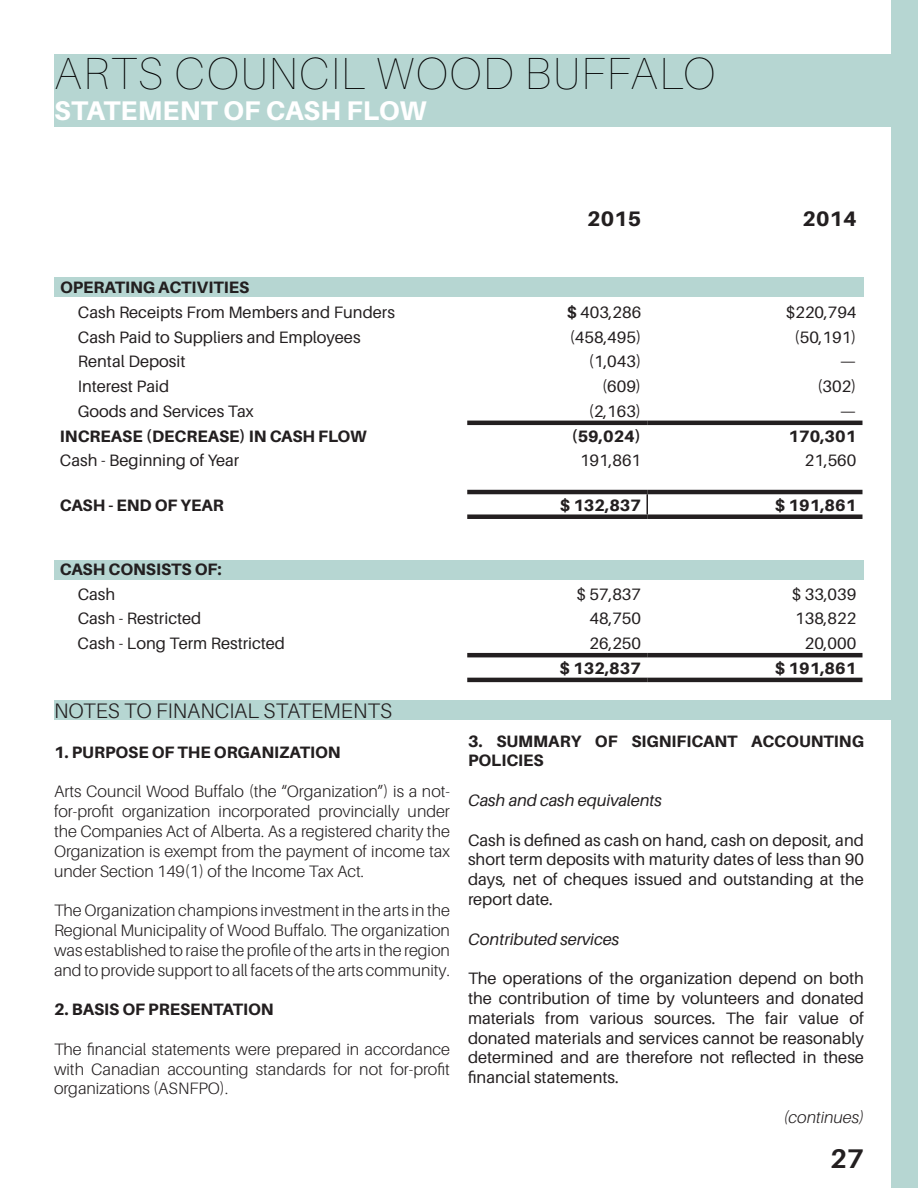
<style>
.page{position:relative;width:918px;height:1188px;background:#fff}
.page>*{position:absolute;margin:0;border:0;box-sizing:border-box;transform-origin:0 0}
.t1{font:200 45px "Aileron";letter-spacing:.035em;color:#000}
.t2{font:800 27px "Aileron";letter-spacing:.01em;color:#fff}
.t3{font:700 27px "Aileron";color:#231f20}
.t4{font:300 21px "Aileron";color:#231f20}
.t5{font:800 21px "Aileron";color:#231f20}
.t6{font:16.5px/19.8px "Aileron";color:#231f20;text-align:justify}
.t7{font:300 16.5px/19.8px "Aileron";color:#231f20;text-align:justify}
.t8{font:800 16.5px "Aileron";color:#231f20}
.t9{font:italic 16.5px "Aileron";color:#231f20}
.t10{font:italic 300 16.5px "Aileron";color:#231f20}
.s1{font-weight:700}
</style>
<div class="page">
<div style="left:54px;top:54px;width:851px;height:72px;background:#b6d6d2"></div>
<div style="left:54px;top:278px;width:810px;height:19px;background:#b6d6d2"></div>
<div style="left:54px;top:560px;width:810px;height:20px;background:#b6d6d2"></div>
<div style="left:54px;top:700px;width:852px;height:20px;background:#b6d6d2"></div>
<hr style="left:467px;top:421px;width:180px;height:4px;background:#231f20">
<hr style="left:647px;top:421px;width:215px;height:4px;background:#231f20">
<hr style="left:467px;top:653px;width:180px;height:4px;background:#231f20">
<hr style="left:647px;top:653px;width:215px;height:4px;background:#231f20">
<hr style="left:467px;top:678px;width:180px;height:4px;background:#231f20">
<hr style="left:647px;top:678px;width:215px;height:4px;background:#231f20">
<hr style="left:646px;top:494px;width:2px;height:20px;background:#231f20">
<hr style="left:467px;top:490px;width:180px;height:4px;background:#231f20">
<hr style="left:647px;top:490px;width:215px;height:4px;background:#231f20">
<div style="left:467px;top:514px;width:180px;height:5px;background:#231f20"></div>
<div style="left:647px;top:514px;width:215px;height:5px;background:#231f20"></div>
<h1 class="t1" style="left:54px;top:48px;width:182px">ARTS COUN</h1>
<h1 class="t1" style="left:299px;top:48px;width:113px">CIL WOO</h1>
<h1 class="t1" style="left:483px;top:48px;width:69px">D BUFFALO</h1>
<h2 class="t2" style="left:54px;top:95px;width:370px">STATEMENT OF CASH FLOW</h2>
<p class="t5" style="left:587px;top:206px;width:55px">2015</p>
<p class="t5" style="left:803px;top:206px;width:55px">2014</p>
<p class="t8" style="left:60px;top:278px;width:35px">OPERATING</p>
<p class="t8" style="left:158px;top:278px;width:33px">ACTIVITIES</p>
<p class="t6" style="left:78px;top:302px;width:319px">Cash Receipts From Members and Funders</p>
<p class="t6" style="left:567px;top:302px;width:76px"><span class="s1">$</span> 403,286</p>
<p class="t6" style="left:786px;top:302px;width:72px">$220,794</p>
<p class="t6" style="left:78px;top:327px;width:284px">Cash Paid to Suppliers and Employees</p>
<p class="t6" style="left:570px;top:327px;width:73px">(458,495)</p>
<p class="t6" style="left:795px;top:327px;width:63px">(50,191)</p>
<p class="t6" style="left:78px;top:352px;width:109px">Rental Deposit</p>
<p class="t6" style="left:589px;top:352px;width:54px">(1,043)</p>
<p class="t6" style="left:840px;top:352px;width:18px">—</p>
<p class="t6" style="left:78px;top:377px;width:93px">Interest Paid</p>
<p class="t6" style="left:602px;top:377px;width:41px">(609)</p>
<p class="t6" style="left:817px;top:377px;width:41px">(302)</p>
<p class="t6" style="left:78px;top:401px;width:178px">Goods and Services Tax</p>
<p class="t6" style="left:589px;top:401px;width:54px">(2,163)</p>
<p class="t6" style="left:840px;top:401px;width:18px">—</p>
<p class="t8" style="left:60px;top:426px;width:41px">INCREASE</p>
<p class="t8" style="left:146px;top:426px;width:52px">(DECREASE</p>
<p class="t8" style="left:240px;top:426px;width:54px">) IN CASH</p>
<p class="t8" style="left:318px;top:426px;width:12px">FLO</p>
<p class="t8" style="left:350px;top:426px;width:18px">W</p>
<p class="t8" style="left:571px;top:426px;width:71px">(59,024)</p>
<p class="t8" style="left:789px;top:426px;width:69px">170,301</p>
<p class="t6" style="left:60px;top:451px;width:181px">Cash - Beginning of Year</p>
<p class="t6" style="left:580px;top:451px;width:63px">191,861</p>
<p class="t6" style="left:805px;top:451px;width:53px">21,560</p>
<p class="t8" style="left:60px;top:496px;width:24px">CASH</p>
<p class="t8" style="left:108px;top:496px;width:21px">- END</p>
<p class="t8" style="left:155px;top:496px;width:38px">OF YEAR</p>
<p class="t8" style="left:560px;top:496px;width:83px">$ 132,837</p>
<p class="t8" style="left:775px;top:496px;width:83px">$ 191,861</p>
<p class="t8" style="left:60px;top:560px;width:24px">CASH</p>
<p class="t8" style="left:108px;top:560px;width:23px">CONSISTS</p>
<p class="t8" style="left:195px;top:560px;width:28px">OF :</p>
<p class="t6" style="left:78px;top:584px;width:39px">Cash</p>
<p class="t6" style="left:576px;top:584px;width:66px">$ 57,837</p>
<p class="t6" style="left:792px;top:584px;width:66px">$ 33,039</p>
<p class="t6" style="left:78px;top:609px;width:125px">Cash - Restricted</p>
<p class="t6" style="left:590px;top:609px;width:53px">48,750</p>
<p class="t6" style="left:795px;top:609px;width:63px">138,822</p>
<p class="t6" style="left:78px;top:634px;width:209px">Cash - Long Term Restricted</p>
<p class="t6" style="left:590px;top:634px;width:53px">26,250</p>
<p class="t6" style="left:805px;top:634px;width:53px">20,000</p>
<p class="t8" style="left:560px;top:659px;width:83px">$ 132,837</p>
<p class="t8" style="left:775px;top:659px;width:83px">$ 191,861</p>
<p class="t4" style="left:54px;top:699px;width:340px">NOTES TO FINANCIAL STATEMENTS</p>
<p class="t8" style="left:54px;top:743px;width:74px">1. PURPOSE</p>
<p class="t8" style="left:152px;top:743px;width:38px">OF THE</p>
<p class="t8" style="left:214px;top:743px;width:12px">ORGANI</p>
<p class="t8" style="left:279px;top:743px;width:22px">ZATION</p>
<p class="t7" style="left:54px;top:782px;width:398px">Arts Council Wood Buffalo (the “Organization”) is a not&shy;for-profit organization incorporated provincially under the Companies Act of Alberta. As a registered charity the Organization is exempt from the payment of income tax under Section 149(1) of the Income Tax Act.</p>
<p class="t7" style="left:54px;top:901px;width:398px">The Organization champions investment in the arts in the Regional Municipality of Wood Buffalo. The organization was established to raise the profile of the arts in the region and to provide support to all facets of the arts community.</p>
<p class="t8" style="left:54px;top:1000px;width:39px">2. BASIS</p>
<p class="t8" style="left:122px;top:1000px;width:48px">OF PRESENTATION</p>
<p class="t7" style="left:54px;top:1039px;width:398px">The financial statements were prepared in accordance with Canadian accounting standards for not for-profit organizations (ASNFPO).</p>
<p class="t8" style="left:468px;top:732px;width:93px">3. SUMMARY</p>
<p class="t8" style="left:595px;top:732px;width:12px">OF</p>
<p class="t8" style="left:631px;top:732px;width:10px">SIGNIFI</p>
<p class="t8" style="left:692px;top:732px;width:25px">CANT</p>
<p class="t8" style="left:751px;top:732px;width:47px">ACCOUNTING</p>
<p class="t8" style="left:468px;top:751px;width:60px">POLICIES</p>
<p class="t9" style="left:468px;top:791px;width:196px">Cash and cash equivalents</p>
<p class="t6" style="left:468px;top:830px;width:398px">Cash is defined as cash on hand, cash on deposit, and short term deposits with maturity dates of less than 90 days, net of cheques issued and outstanding at the report date.</p>
<p class="t9" style="left:468px;top:930px;width:153px">Contributed services</p>
<p class="t6" style="left:468px;top:969px;width:398px">The operations of the organization depend on both the contribution of time by volunteers and donated materials from various sources. The fair value of donated materials and services cannot be reasonably determined and are therefore not reflected in these financial statements.</p>
<p class="t10" style="left:784px;top:1108px;width:82px">(continues)</p>
<h2 class="t3" style="left:830px;top:1143px;width:35px">27</h2>
</div>
